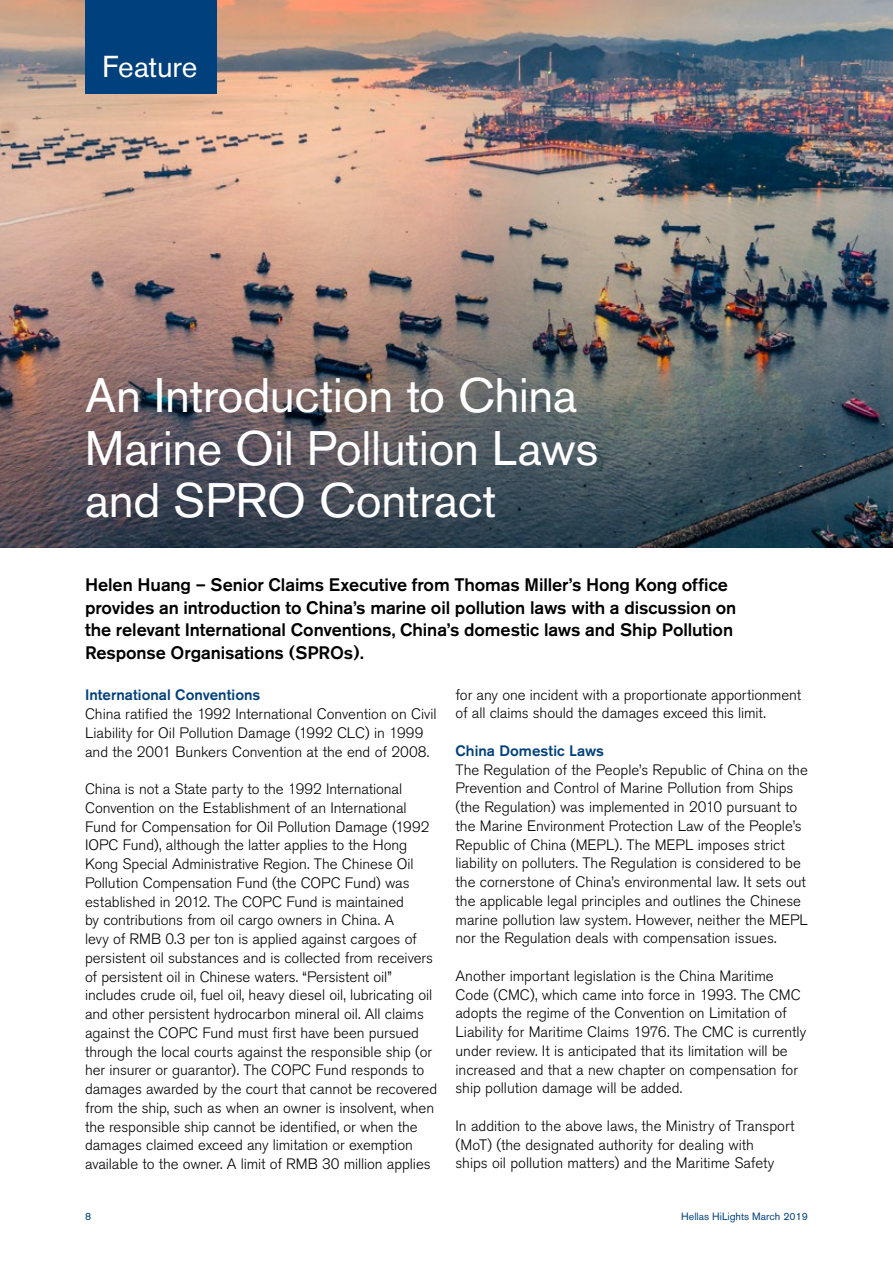
<style>
.page{position:relative;width:893px;height:1263px;background:#fff}
.page>*{position:absolute;margin:0;border:0;box-sizing:border-box;transform-origin:0 0}
.t1{font:48px/52.5px "Akzidenz Grotesk BE";letter-spacing:-.005em;color:#fff}
.t2{font:30px "Akzidenz Grotesk BE";letter-spacing:-.005em;color:#fff}
.t3{font:500 18px/22.5px "Akzidenz Grotesk BE";letter-spacing:-.005em;color:#000}
.t4{font:300 15px/18.8px "Akzidenz Grotesk BE";letter-spacing:-.005em;color:#000}
.t5{font:500 15px "Akzidenz Grotesk BE";color:#00407d}
.t6{font:10.5px "Akzidenz Grotesk BE";color:#00407d}
</style>
<div class="page">
<img style="left:0;top:0;width:893px;height:60px">
<img style="left:0;top:60px;width:893px;height:487px">
<div style="left:85px;top:0;width:132px;height:94px;background:#00407d"></div>
<h2 class="t2" style="left:102px;top:48px;width:97px">Feature</h2>
<h1 class="t1" style="left:85px;top:369px;width:515px">An Introduction to China<br>Marine Oil Pollution Laws and SPRO Contract</h1>
<p class="t3" style="left:85px;top:573px;width:653px">Helen Huang – Senior Claims Executive from Thomas Miller’s Hong Kong office provides an introduction to China’s marine oil pollution laws with a discussion on the relevant International Conventions, China’s domestic laws and Ship Pollution Response Organisations (SPROs).</p>
<p class="t5" style="left:85px;top:686px;width:177px">International Conventions</p>
<p class="t4" style="left:85px;top:705px;width:353px">China ratified the 1992 International Convention on Civil<br>Liability for Oil Pollution Damage (1992 CLC) in 1999 and the 2001 Bunkers Convention at the end of 2008.</p>
<p class="t4" style="left:85px;top:780px;width:354px">China is not a State party to the 1992 International Convention on the Establishment of an International Fund for Compensation for Oil Pollution Damage (1992<br>IOPC Fund), although the latter applies to the Hong Kong Special Administrative Region. The Chinese Oil Pollution Compensation Fund (the COPC Fund) was established in 2012. The COPC Fund is maintained<br>by contributions from oil cargo owners in China. A<br>levy of RMB 0.3 per ton is applied against cargoes of persistent oil substances and is collected from receivers of persistent oil in Chinese waters. “Persistent oil” includes crude oil, fuel oil, heavy diesel oil, lubricating oil and other persistent hydrocarbon mineral oil. All claims against the COPC Fund must first have been pursued through the local courts against the responsible ship (or her insurer or guarantor). The COPC Fund responds to damages awarded by the court that cannot be recovered from the ship, such as when an owner is insolvent, when the responsible ship cannot be identified, or when the damages claimed exceed any limitation or exemption available to the owner. A limit of RMB 30 million applies</p>
<p class="t4" style="left:455px;top:685px;width:347px">for any one incident with a proportionate apportionment of all claims should the damages exceed this limit.</p>
<p class="t5" style="left:455px;top:741px;width:150px">China Domestic Laws</p>
<p class="t4" style="left:455px;top:760px;width:354px">The Regulation of the People’s Republic of China on the Prevention and Control of Marine Pollution from Ships (the Regulation) was implemented in 2010 pursuant to the Marine Environment Protection Law of the People’s Republic of China (MEPL). The MEPL imposes strict liability on polluters. The Regulation is considered to be the cornerstone of China’s environmental law. It sets out the applicable legal principles and outlines the Chinese marine pollution law system. However, neither the MEPL nor the Regulation deals with compensation issues.</p>
<p class="t4" style="left:455px;top:967px;width:352px">Another important legislation is the China Maritime Code (CMC), which came into force in 1993. The CMC adopts the regime of the Convention on Limitation of Liability for Maritime Claims 1976. The CMC is currently under review. It is anticipated that its limitation will be increased and that a new chapter on compensation for ship pollution damage will be added.</p>
<p class="t4" style="left:455px;top:1117px;width:341px">In addition to the above laws, the Ministry of Transport (MoT) (the designated authority for dealing with<br>ships oil pollution matters) and the Maritime Safety</p>
<p class="t6" style="left:85px;top:1210px;width:8px">8</p>
<p class="t6" style="left:681px;top:1210px;width:128px">Hellas HiLights March 2019</p>
</div>
